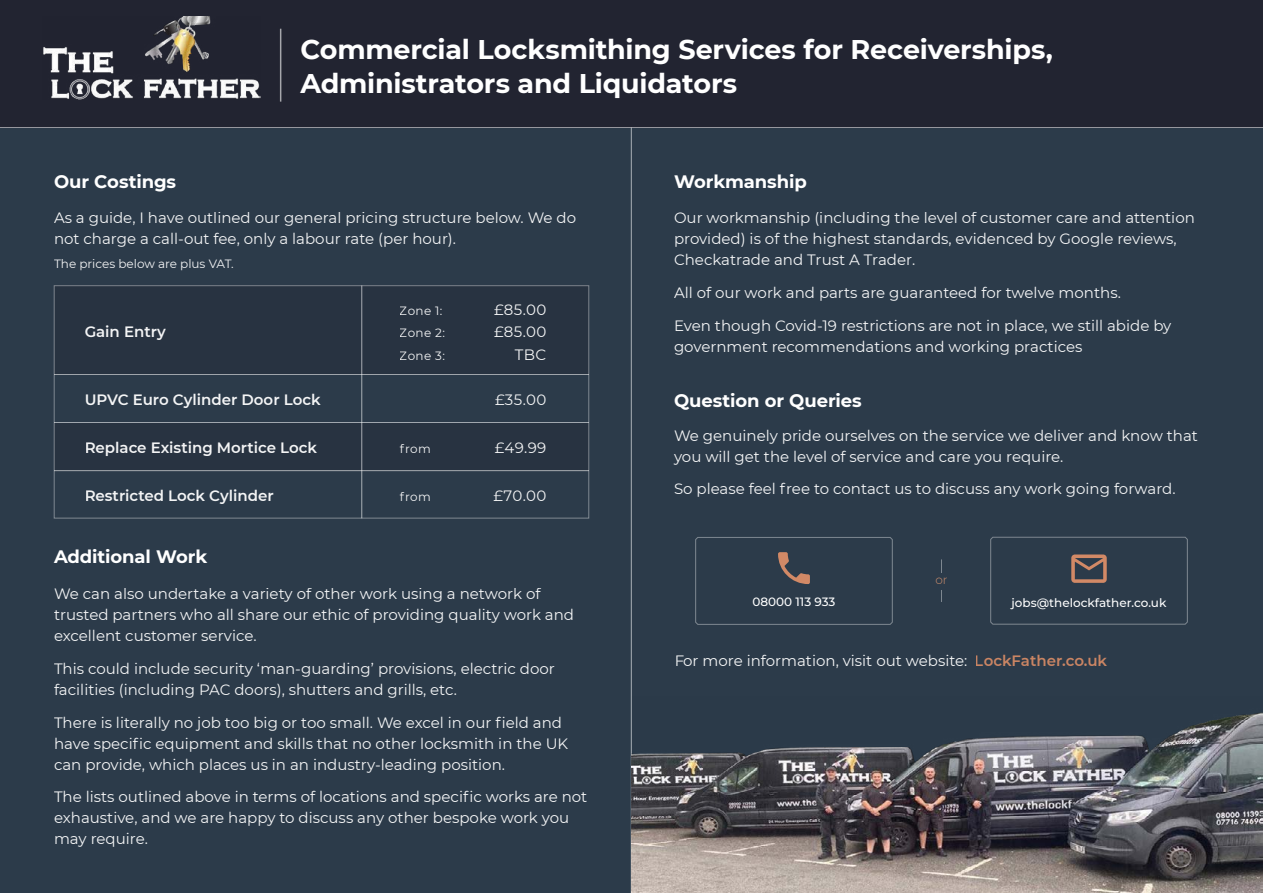
<style>
.page{position:relative;width:1263px;height:893px;background:#2c3b4a}
.page>*{position:absolute;margin:0;border:0;box-sizing:border-box;transform-origin:0 0}
.t1{font:700 27px/34.5px "Montserrat";letter-spacing:-.01em;color:#fff}
.t2{font:700 18px "Montserrat";letter-spacing:-.005em;color:#fff}
.t3{font:15px/21px "Montserrat";color:#fff}
.t4{font:600 15px "Montserrat";color:#fff}
.t5{font:12px "Montserrat";color:#fff}
.t6{font:500 12px "Montserrat";color:#fff}
.t7{font:300 12px "Montserrat";color:#ca8d6d}
.s1{font-weight:600;color:#d38965}
</style>
<div class="page">
<div style="left:0;top:0;width:1263px;height:128px;background:#222431"></div>
<img style="left:43px;top:16px;width:218px;height:84px">
<hr style="left:280px;top:29px;width:1px;height:73px;background:#fff">
<hr style="left:0;top:127px;width:1263px;height:1px;background:#fff">
<hr style="left:631px;top:128px;width:1px;height:765px;background:#fff">
<svg style="left:695px;top:537px;width:198px;height:88px"></svg>
<svg style="left:990px;top:536px;width:198px;height:89px"></svg>
<hr style="left:941px;top:559px;width:1px;height:43px;background:#fff">
<div style="left:935px;top:573px;width:12px;height:17px;background:#2c3b4a"></div>
<img style="left:631px;top:696px;width:632px;height:197px">
<div style="left:54px;top:285px;width:535px;height:90px;background:#283341"></div>
<div style="left:54px;top:423px;width:535px;height:47px;background:#283341"></div>
<hr style="left:361px;top:285px;width:1px;height:233px;background:#fff">
<hr style="left:54px;top:374px;width:535px;height:1px;background:#fff">
<hr style="left:54px;top:422px;width:535px;height:1px;background:#fff">
<hr style="left:54px;top:470px;width:535px;height:1px;background:#fff">
<h1 class="t1" style="left:300px;top:31px;width:754px">Commercial Locksmithing Services for Receiverships,<br>Administrators and Liquidators</h1>
<p class="t2" style="left:54px;top:168px;width:124px">Our Costings</p>
<p class="t3" style="left:54px;top:207px;width:524px">As a guide, I have outlined our general pricing structure below. We do not charge a call-out fee, only a labour rate (per hour).</p>
<p class="t5" style="left:54px;top:255px;width:181px">The prices below are plus VAT.</p>
<p class="t4" style="left:85px;top:321px;width:83px">Gain Entry</p>
<p class="t4" style="left:85px;top:389px;width:237px">UPVC Euro Cylinder Door Lock</p>
<p class="t4" style="left:85px;top:437px;width:234px">Replace Existing Mortice Lock</p>
<p class="t4" style="left:85px;top:485px;width:191px">Restricted Lock Cylinder</p>
<p class="t5" style="left:400px;top:302px;width:44px">Zone 1:</p>
<p class="t3" style="left:494px;top:299px;width:54px">£85.00</p>
<p class="t5" style="left:400px;top:325px;width:47px">Zone 2:</p>
<p class="t3" style="left:494px;top:321px;width:54px">£85.00</p>
<p class="t5" style="left:400px;top:347px;width:47px">Zone 3:</p>
<p class="t3" style="left:515px;top:344px;width:33px">TBC</p>
<p class="t3" style="left:495px;top:389px;width:53px">£35.00</p>
<p class="t5" style="left:400px;top:441px;width:33px">from</p>
<p class="t3" style="left:495px;top:437px;width:53px">£49.99</p>
<p class="t5" style="left:400px;top:489px;width:33px">from</p>
<p class="t3" style="left:493px;top:485px;width:55px">£70.00</p>
<p class="t2" style="left:54px;top:544px;width:155px">Additional Work</p>
<p class="t3" style="left:54px;top:583px;width:522px">We can also undertake a variety of other work using a network of trusted partners who all share our ethic of providing quality work and excellent customer service.</p>
<p class="t3" style="left:54px;top:657px;width:502px">This could include security ‘man-guarding’ provisions, electric door facilities (including PAC doors), shutters and grills, etc.</p>
<p class="t3" style="left:54px;top:711px;width:516px">There is literally no job too big or too small. We excel in our field and have specific equipment and skills that no other locksmith in the UK can provide, which places us in an industry-leading position.</p>
<p class="t3" style="left:54px;top:786px;width:535px">The lists outlined above in terms of locations and specific works are not exhaustive, and we are happy to discuss any other bespoke work you may require.</p>
<p class="t2" style="left:674px;top:168px;width:134px">Workmanship</p>
<p class="t3" style="left:674px;top:207px;width:522px">Our workmanship (including the level of customer care and attention provided) is of the highest standards, evidenced by Google reviews,<br>Checkatrade and Trust A Trader.</p>
<p class="t3" style="left:674px;top:276px;width:499px;line-height:32.7px">All of our work and parts are guaranteed for twelve months.<br>Even though Covid-19 restrictions are not in place, we still abide by</p>
<p class="t3" style="left:674px;top:335px;width:410px">government recommendations and working practices</p>
<p class="t2" style="left:674px;top:388px;width:189px">Question or Queries</p>
<p class="t3" style="left:674px;top:424px;width:525px">We genuinely pride ourselves on the service we deliver and know that you will get the level of service and care you require.</p>
<p class="t3" style="left:674px;top:478px;width:503px">So please feel free to contact us to discuss any work going forward.</p>
<p class="t7" style="left:935px;top:572px;width:14px">or</p>
<p class="t6" style="left:752px;top:594px;width:84px">08000 113 933</p>
<p class="t6" style="left:1011px;top:594px;width:156px">jobs@thelockfather.co.uk</p>
<p class="t3" style="left:674px;top:649px;width:435px">For more information, visit out website: <span class="s1">LockFather.co.uk</span></p>
</div>
